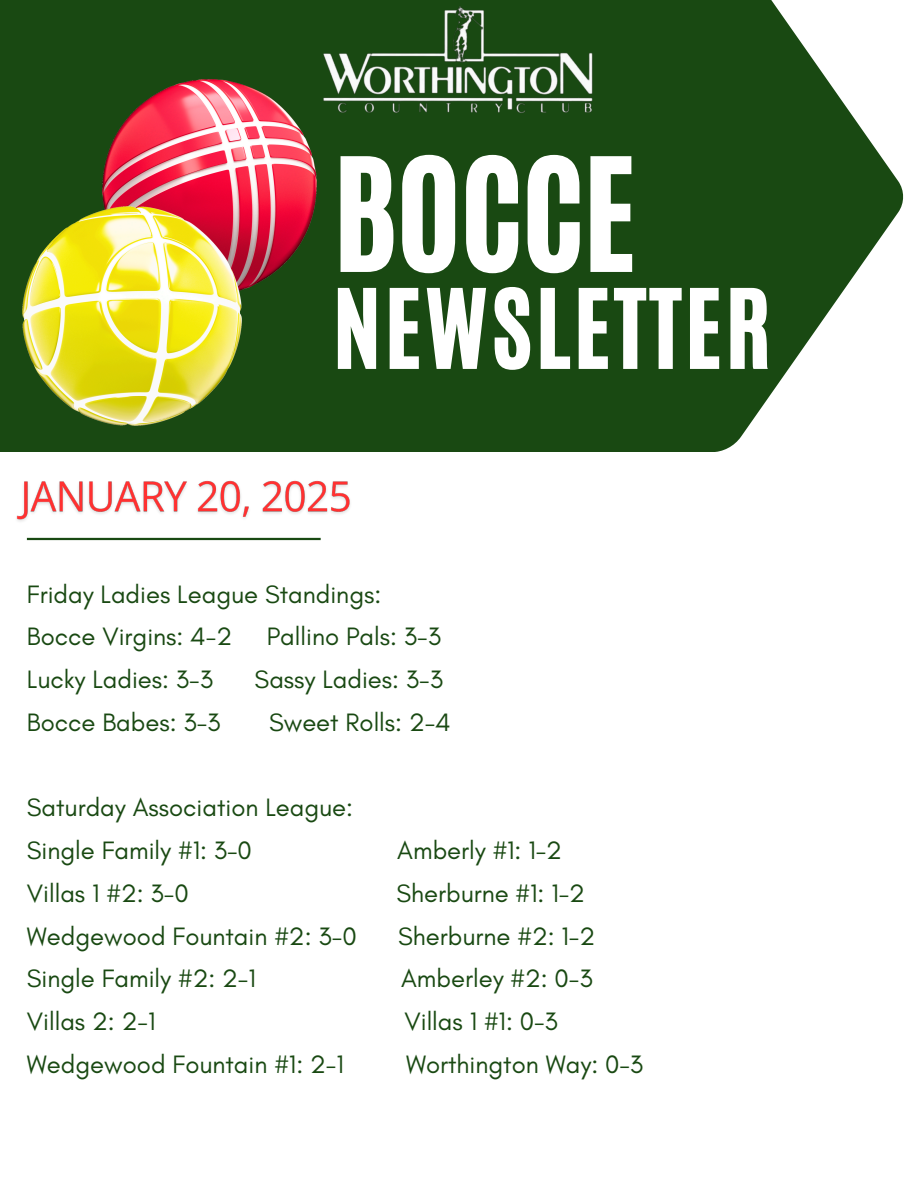
<style>
.page{position:relative;width:918px;height:1188px;background:#fff}
.page>*{position:absolute;margin:0;border:0;box-sizing:border-box;transform-origin:0 0}
.t1{font:130.95px "CA Generated";color:#fff}
.t2{font:91.65px "CA Generated";letter-spacing:.045em;color:#fff}
.t3{font:25.65px "Glacial Indifference";color:#194912}
</style>
<div class="page">
<svg style="left:0;top:0;width:904px;height:452px;background:#366030"></svg>
<img style="left:102px;top:79px;width:215px;height:215px">
<img style="left:23px;top:206px;width:219px;height:220px">
<img style="left:264px;top:0;width:390px;height:187px">
<hr style="left:27px;top:538px;width:294px;height:2px;background:#194912">
<img style="left:16px;top:480px;width:334px;height:42px">
<p class="t1" style="left:333px;top:121px;width:304px">BOCCE</p>
<p class="t2" style="left:333px;top:263px;width:439px">NEWSLETTER</p>
<p class="t3" style="left:27px;top:578px;width:356px">Friday Ladies League Standings:</p>
<p class="t3" style="left:27px;top:621px;width:207px">Bocce Virgins: 4-2</p>
<p class="t3" style="left:267px;top:621px;width:176px">Pallino Pals: 3-3</p>
<h1 class="t3" style="left:27px;top:664px;width:188px">Lucky Ladies: 3-3</h1>
<h1 class="t3" style="left:255px;top:664px;width:190px">Sassy Ladies: 3-3</h1>
<p class="t3" style="left:27px;top:706px;width:195px">Bocce Babes: 3-3</p>
<p class="t3" style="left:269px;top:706px;width:183px">Sweet Rolls: 2-4</p>
<h2 class="t3" style="left:27px;top:792px;width:328px">Saturday Association League:</h2>
<p class="t3" style="left:27px;top:835px;width:227px">Single Family #1: 3-0</p>
<p class="t3" style="left:397px;top:835px;width:166px">Amberly #1: 1-2</p>
<p class="t3" style="left:27px;top:877px;width:163px">Villas 1 #2: 3-0</p>
<p class="t3" style="left:396px;top:877px;width:190px">Sherburne #1: 1-2</p>
<p class="t3" style="left:27px;top:920px;width:331px">Wedgewood Fountain #2: 3-0</p>
<p class="t3" style="left:398px;top:920px;width:198px">Sherburne #2: 1-2</p>
<p class="t3" style="left:27px;top:963px;width:230px">Single Family #2: 2-1</p>
<p class="t3" style="left:401px;top:963px;width:193px">Amberley #2: 0-3</p>
<p class="t3" style="left:27px;top:1006px;width:130px">Villas 2: 2-1</p>
<p class="t3" style="left:404px;top:1006px;width:155px">Villas 1 #1: 0-3</p>
<p class="t3" style="left:27px;top:1048px;width:318px">Wedgewood Fountain #1: 2-1</p>
<p class="t3" style="left:406px;top:1048px;width:239px">Worthington Way: 0-3</p>
</div>
